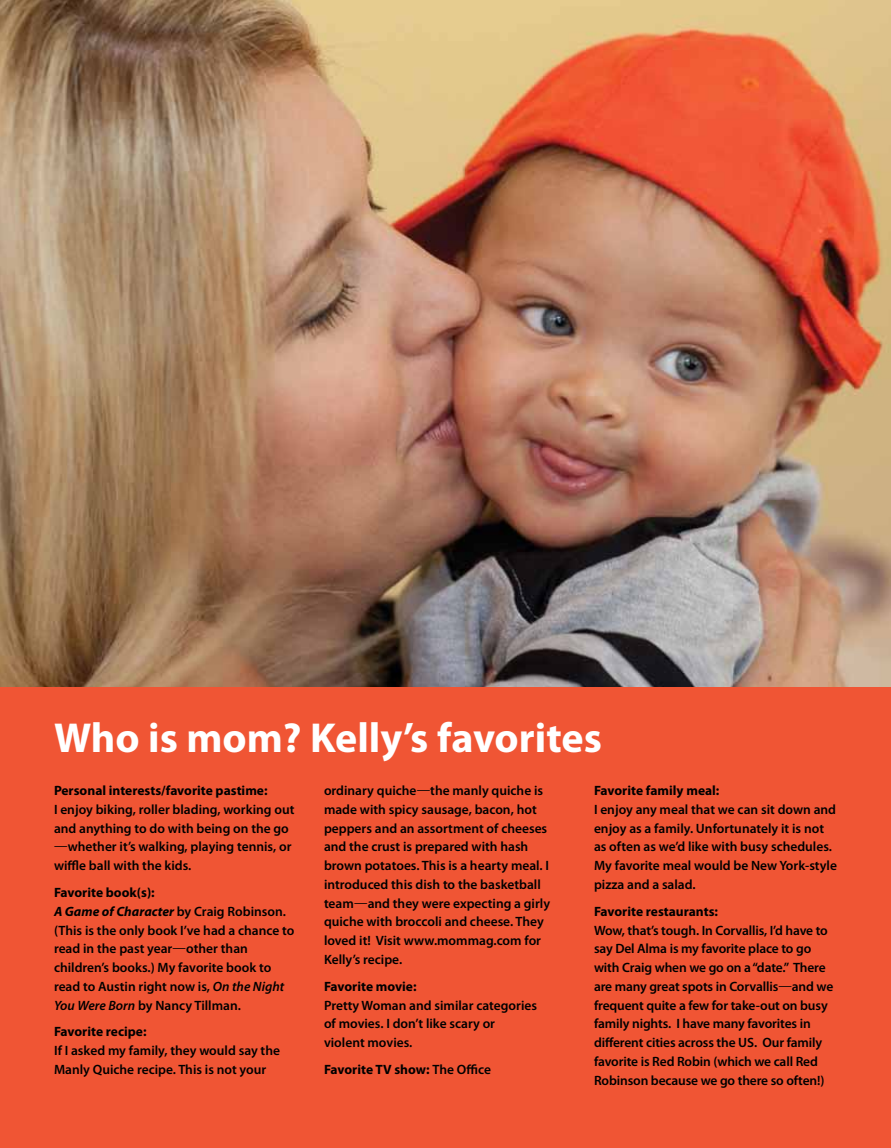
<style>
.page{position:relative;width:891px;height:1148px;background:#fff}
.page>*{position:absolute;margin:0;border:0;box-sizing:border-box;transform-origin:0 0}
.t1{font:700 42px "Myriad Pro";color:#fff}
.t2{font:600 13.5px/18.8px "Myriad Pro";color:#000}
.t3{font:700 13.5px "Myriad Pro";color:#000}
.s1{font-weight:400}
.s2{font-weight:700}
.s3{font-weight:700;font-style:italic}
.s4{font-style:italic}
.s5{font-weight:600}
</style>
<div class="page">
<img style="left:0;top:0;width:891px;height:687px">
<div style="left:0;top:687px;width:891px;height:461px;background:#f05534"></div>
<h1 class="t1" style="left:54px;top:710px;width:549px">Who is mom? Kelly’s favorites</h1>
<p class="t3" style="left:54px;top:781px;width:215px">Personal interests/favorite pastime:</p>
<p class="t2" style="left:54px;top:799px;width:242px">I enjoy biking, roller blading, working out and anything to do with being on the go <span class="s1">—</span>whether it’s walking, playing tennis, or wiffle ball with the kids.</p>
<p class="t2" style="left:54px;top:882px;width:242px"><span class="s2">Favorite book(s):<br></span><span class="s3">A Game of Character</span> by Craig Robinson. (This is the only book I’ve had a chance to read in the past year<span class="s1">—</span>other than children’s books.) My favorite book to read to Austin right now is, <span class="s4">On the Night You Were Born</span> by Nancy Tillman.</p>
<p class="t3" style="left:54px;top:1023px;width:94px">Favorite recipe:</p>
<p class="t2" style="left:54px;top:1040px;width:228px">If I asked my family, they would say the<br>Manly Quiche recipe. This is not your</p>
<p class="t3" style="left:594px;top:781px;width:127px">Favorite family meal:</p>
<p class="t2" style="left:594px;top:799px;width:245px">I enjoy any meal that we can sit down and enjoy as a family. Unfortunately it is not as often as we’d like with busy schedules.<br>My favorite meal would be New York-style pizza and a salad.</p>
<p class="t3" style="left:594px;top:902px;width:126px">Favorite restaurants:</p>
<p class="t2" style="left:594px;top:920px;width:241px">Wow, that’s tough. In Corvallis, I’d have to say Del Alma is my favorite place to go with Craig when we go on a “date.” There are many great spots in Corvallis<span class="s1">—</span>and we frequent quite a few for take-out on busy family nights. I have many favorites in different cities across the US. Our family favorite is Red Robin (which we call Red Robinson because we go there so often!)</p>
<p class="t2" style="left:324px;top:781px;width:228px">ordinary quiche<span class="s1">—</span>the manly quiche is made with spicy sausage, bacon, hot peppers and an assortment of cheeses and the crust is prepared with hash brown potatoes. This is a hearty meal. I introduced this dish to the basketball team<span class="s1">—</span>and they were expecting a girly quiche with broccoli and cheese. They loved it! Visit www.mommag.com for Kelly’s recipe.</p>
<p class="t3" style="left:324px;top:977px;width:94px">Favorite movie:</p>
<p class="t2" style="left:324px;top:995px;width:215px">Pretty Woman and similar categories of movies. I don’t like scary or violent movies.</p>
<p class="t3" style="left:324px;top:1060px;width:169px">Favorite TV show: <span class="s5">The Office</span></p>
</div>
